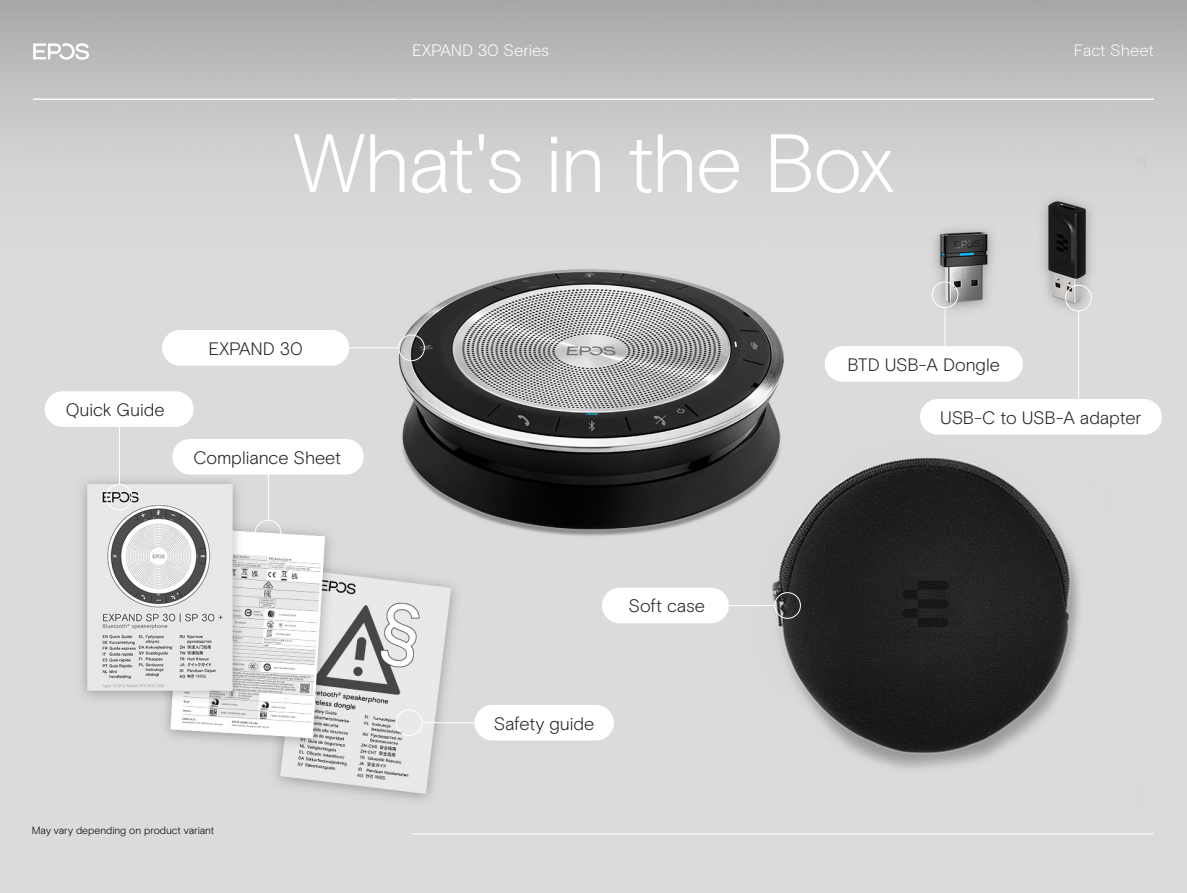
<style>
.page{position:relative;width:1187px;height:893px;background:#fff}
.page>*{position:absolute;margin:0;border:0;box-sizing:border-box;transform-origin:0 0}
.EPOS_headline_32_regular{font:300 82.5px "EPOS Basis";letter-spacing:-.035em;color:#fff}
.t1{font:300 18px "EPOS Basis";letter-spacing:-.01em;color:#231f20}
.t2{font:300 16.5px "EPOS Basis";letter-spacing:-.005em;color:#fff}
.t3{font:300 10.5px "EPOS Basis";letter-spacing:-.005em;color:#000}
</style>
<div class="page">
<img style="left:0;top:0;width:1186px;height:893px">
<hr style="left:412px;top:834px;width:741px;height:1px;background:#fff">
<hr style="left:33px;top:99px;width:1120px;height:1px;background:#fff">
<svg style="left:33px;top:43px;width:56px;height:17px"></svg>
<div style="left:396px;top:710px;width:26px;height:26px;border:1px solid #fff;border-radius:50%"></div>
<hr style="left:422px;top:722px;width:77px;height:1px;background:#fff">
<div style="left:474px;top:705px;width:140px;height:35px;background:#fff;border-radius:18px"></div>
<div style="left:1065px;top:285px;width:26px;height:26px;border:1px solid #fff;border-radius:50%"></div>
<hr style="left:1078px;top:311px;width:1px;height:98px;background:#fff">
<div style="left:919px;top:399px;width:242px;height:36px;background:#fff;border-radius:18px"></div>
<div style="left:931px;top:282px;width:27px;height:26px;border:1px solid #fff;border-radius:50%"></div>
<hr style="left:944px;top:307px;width:1px;height:65px;background:#fff">
<div style="left:824px;top:346px;width:198px;height:36px;background:#fff;border-radius:18px"></div>
<div style="left:398px;top:335px;width:26px;height:26px;border:1px solid #fff;border-radius:50%"></div>
<hr style="left:346px;top:347px;width:52px;height:1px;background:#fff">
<div style="left:162px;top:330px;width:187px;height:36px;background:#fff;border-radius:18px"></div>
<div style="left:774px;top:592px;width:26px;height:27px;border:1px solid #fff;border-radius:50%"></div>
<hr style="left:710px;top:605px;width:64px;height:1px;background:#fff">
<div style="left:602px;top:588px;width:127px;height:35px;background:#fff;border-radius:18px"></div>
<div style="left:106px;top:484px;width:26px;height:26px;border:1px solid #fff;border-radius:50%"></div>
<hr style="left:119px;top:419px;width:1px;height:65px;background:#fff">
<div style="left:45px;top:391px;width:148px;height:36px;background:#fff;border-radius:18px"></div>
<div style="left:255px;top:520px;width:26px;height:26px;border:1px solid #fff;border-radius:50%"></div>
<hr style="left:268px;top:467px;width:1px;height:53px;background:#fff">
<div style="left:172px;top:439px;width:192px;height:36px;background:#fff;border-radius:18px"></div>
<p class="t2" style="left:412px;top:41px;width:138px">EXPAND 30 Series</p>
<p class="t2" style="left:1073px;top:41px;width:82px">Fact Sheet</p>
<p class="EPOS_headline_32_regular" style="left:293px;top:115px;width:601px">What's in the Box</p>
<p class="t1" style="left:66px;top:399px;width:100px">Quick Guide</p>
<p class="t1" style="left:208px;top:338px;width:96px">EXPAND 30</p>
<p class="t1" style="left:193px;top:447px;width:149px">Compliance Sheet</p>
<p class="t3" style="left:32px;top:824px;width:184px">May vary depending on product variant</p>
<p class="t1" style="left:628px;top:595px;width:78px">Soft case</p>
<p class="t1" style="left:494px;top:713px;width:102px">Safety guide</p>
<p class="t1" style="left:847px;top:354px;width:154px">BTD USB-A Dongle</p>
<p class="t1" style="left:940px;top:407px;width:203px">USB-C to USB-A adapter</p>
</div>
